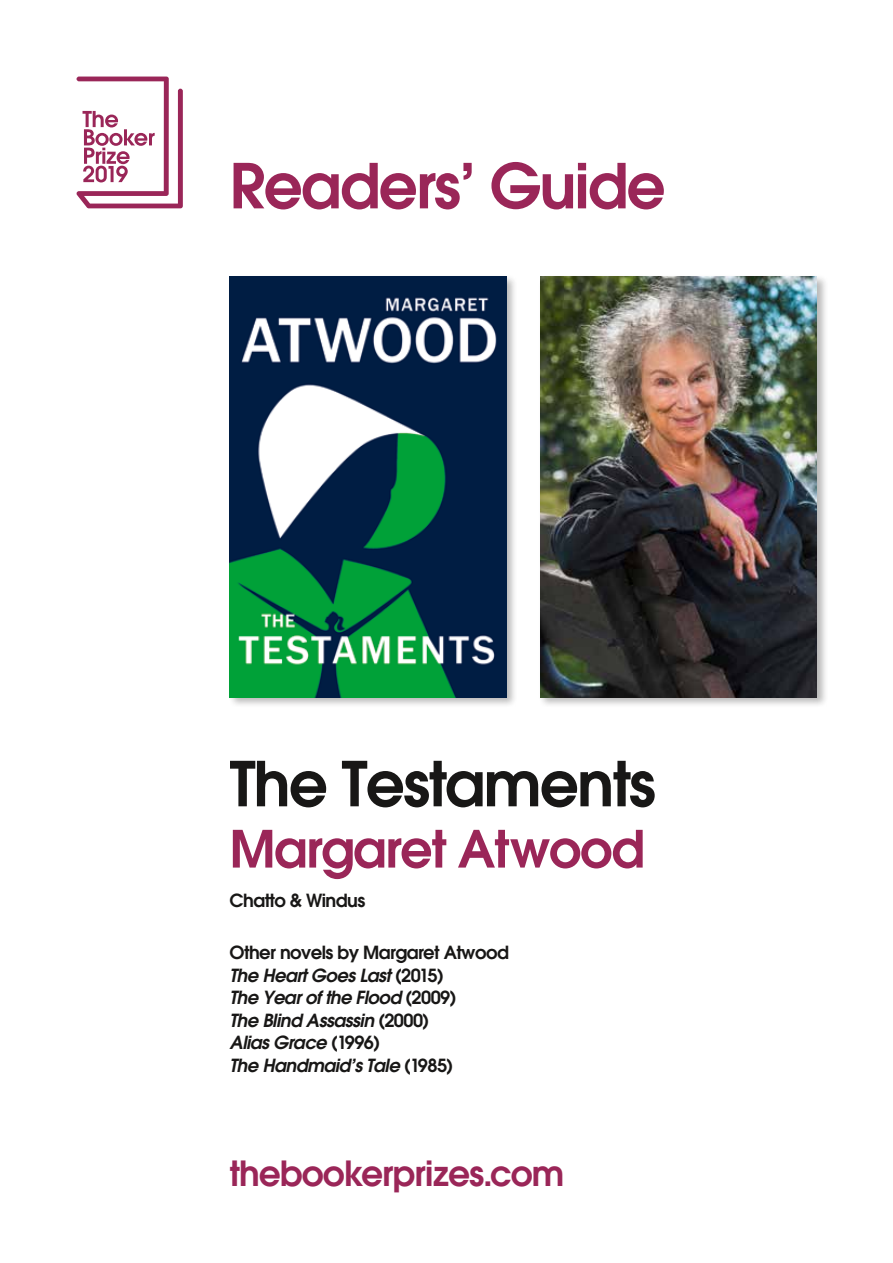
<style>
.page{position:relative;width:893px;height:1263px;background:#fff}
.page>*{position:absolute;margin:0;border:0;box-sizing:border-box;transform-origin:0 0}
.t1{font:600 61.5px "Avant Garde";letter-spacing:-.03em;color:#9a2658}
.t2{font:600 61.5px "Avant Garde";letter-spacing:-.03em;color:#181716}
.t3{font:600 51px "Avant Garde";letter-spacing:-.03em;color:#9a2658}
.t4{font:600 34.5px "Avant Garde";letter-spacing:-.03em;color:#9a2658}
.t5{font:italic 600 18px/22.5px "Avant Garde";letter-spacing:-.03em;color:#181716}
.t6{font:600 18px "Avant Garde";letter-spacing:-.03em;color:#181716}
.s1{font-style:normal}
</style>
<div class="page">
<svg style="left:76px;top:77px;width:107px;height:131px"></svg>
<div style="left:538px;top:274px;width:290px;height:434px;background:#181716;opacity:.3"></div>
<img style="left:540px;top:276px;width:276px;height:421px">
<div style="left:228px;top:274px;width:290px;height:434px;background:#181716;opacity:.3"></div>
<img style="left:230px;top:276px;width:276px;height:421px">
<h1 class="t1" style="left:230px;top:146px;width:438px">Readers’ Guide</h1>
<h1 class="t2" style="left:230px;top:743px;width:428px">The Testaments</h1>
<h2 class="t3" style="left:230px;top:815px;width:417px">Margaret Atwood</h2>
<p class="t6" style="left:230px;top:889px;width:137px">Chatto &amp; Windus</p>
<p class="t5" style="left:230px;top:941px;width:281px"><span class="s1">Other novels by Margaret Atwood<br></span>The Heart Goes Last <span class="s1">(2015)<br></span>The Year of the Flood <span class="s1">(2009)<br></span>The Blind Assassin <span class="s1">(2000)<br></span>Alias Grace <span class="s1">(1996)<br></span>The Handmaid’s Tale <span class="s1">(1985)</span></p>
<h3 class="t4" style="left:230px;top:1151px;width:336px">thebookerprizes.com</h3>
</div>
